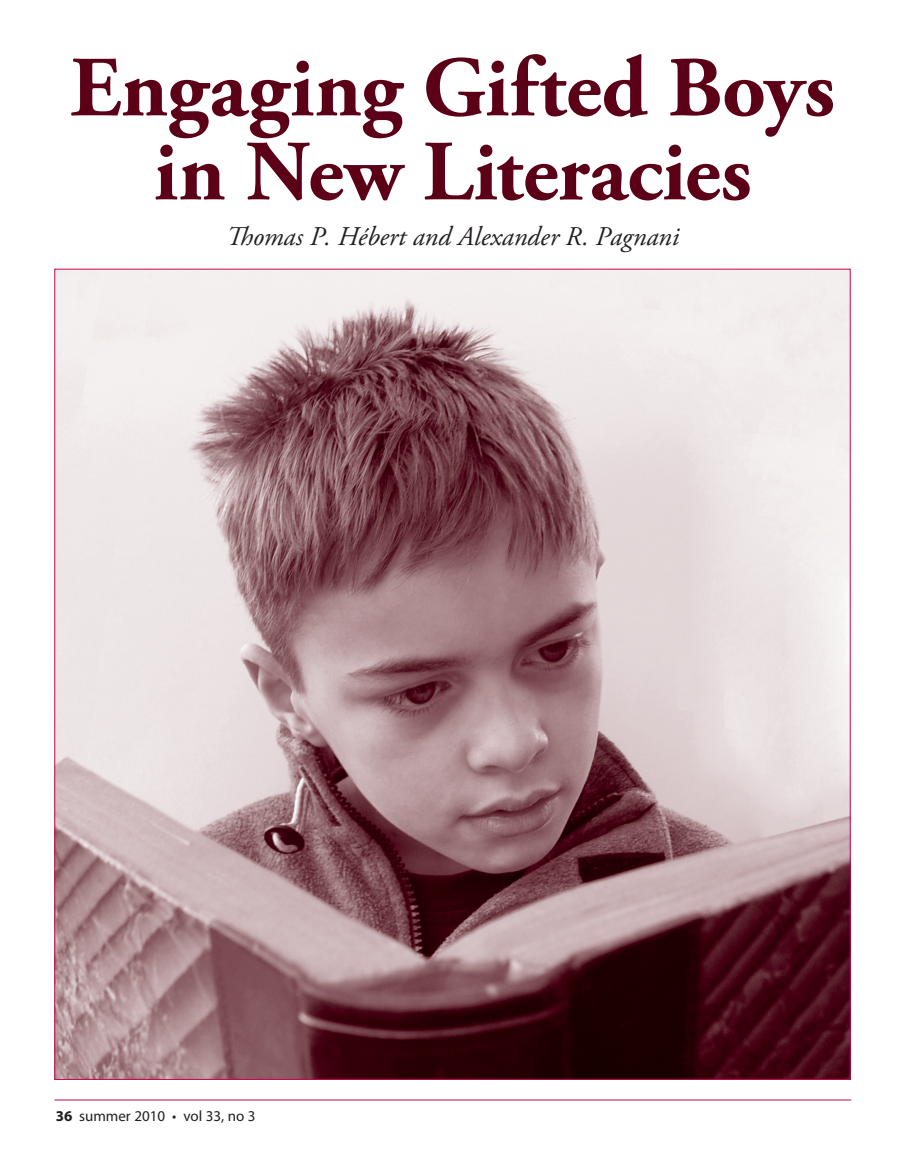
<style>
.page{position:relative;width:905px;height:1175px;background:#fff}
.page>*{position:absolute;margin:0;border:0;box-sizing:border-box;transform-origin:0 0}
.t1{font:700 85.5px/84px "Adobe Garamond Pro";color:#5c0017;text-align:center}
.t2{font:italic 27px "Adobe Garamond Pro";color:#231f20}
.t3{font:15px "Myriad Pro";color:#231f20}
.s1{font-weight:700}
</style>
<div class="page">
<img style="left:56px;top:271px;width:792px;height:806px">
<hr style="left:54px;top:1099px;width:797px;height:1px;background:#c50750">
<h1 class="t1" style="left:70px;top:48px;width:766px">Engaging Gifted Boys in New Literacies</h1>
<p class="t2" style="left:226px;top:220px;width:454px">Thomas P. Hébert and Alexander R. Pagnani</p>
<p class="t3" style="left:56px;top:1106px;width:201px"><span class="s1">36</span> summer 2010 • vol 33, no 3</p>
</div>
